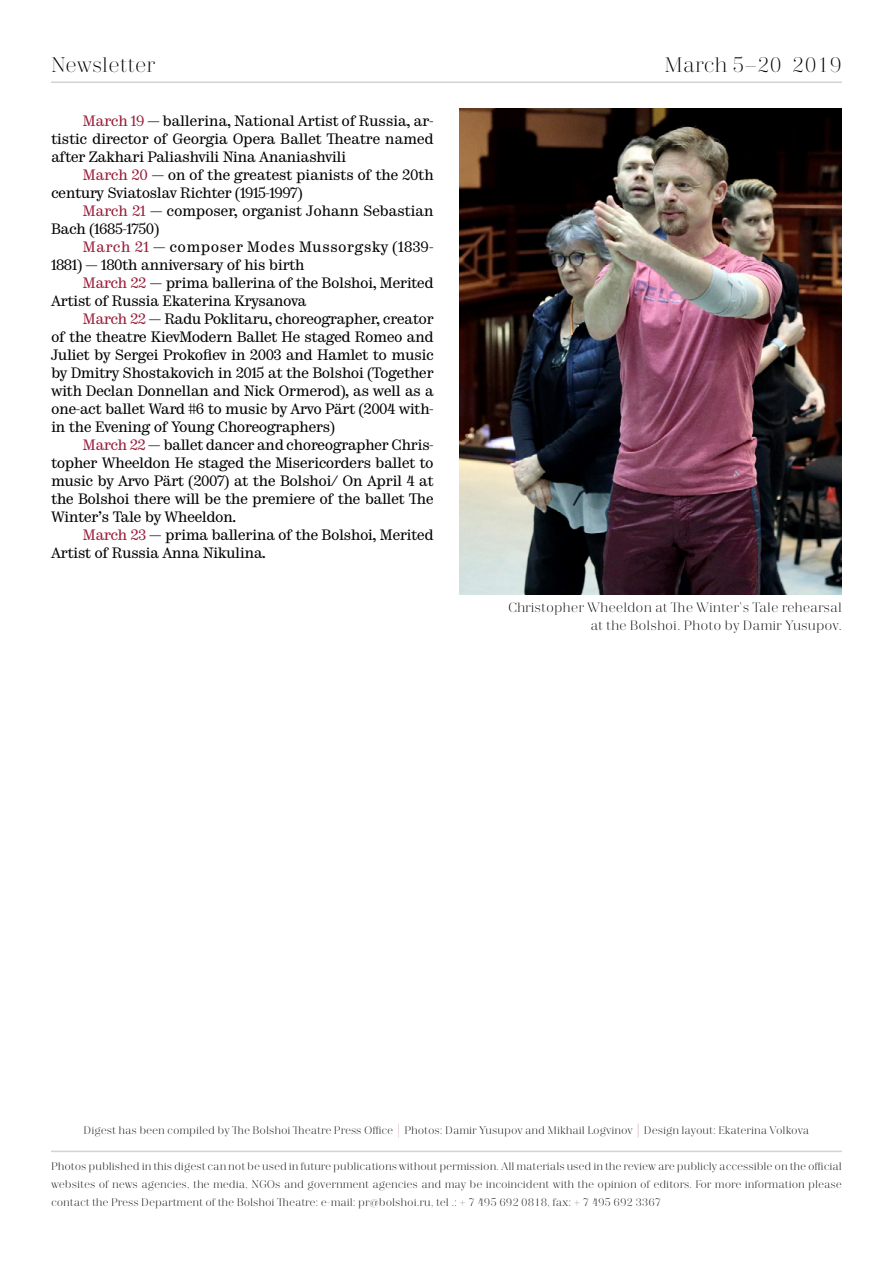
<style>
.page{position:relative;width:893px;height:1263px;background:#fff}
.page>*{position:absolute;margin:0;border:0;box-sizing:border-box;transform-origin:0 0}
.t1{font:300 21px "Trivia Serif";color:#000}
.t2{font:15px/18px "Trivia Serif 10 Demo";letter-spacing:-.035em;color:#000}
.t3{font:15px/18px "Trivia Serif 10 Demo";letter-spacing:.01em;color:#000}
.t4{font:300 13.5px/18px "Trivia Serif";color:#000;text-align:right}
.t5{font:300 10.95px/18px "Trivia Serif";letter-spacing:-.005em;color:#000;text-align:justify}
.s1{color:#981d39}
.s2{font-size:15px;color:#981d39}
</style>
<div class="page">
<hr style="left:51px;top:81px;width:791px;height:2px;background:#d1d3d4">
<img style="left:459px;top:108px;width:383px;height:486px">
<hr style="left:51px;top:1151px;width:791px;height:1px;background:#d1d3d4">
<h1 class="t1" style="left:51px;top:54px;width:106px">Newsletter</h1>
<h1 class="t1" style="left:665px;top:54px;width:179px">March 5–20 2019</h1>
<p class="t2" style="left:51px;top:113px;width:384px;text-align:justify;text-indent:32px"><span class="s1">March 19</span> — ballerina, National Artist of Russia, ar&shy;tistic director of Georgia Opera Ballet Theatre named after Zakhari Paliashvili Nina Ananiashvili</p>
<p class="t2" style="left:51px;top:167px;width:384px;text-indent:32px"><span class="s1">March 20</span> — on of the greatest pianists of the 20th century Sviatoslav Richter (1915-1997)</p>
<p class="t2" style="left:51px;top:203px;width:384px;text-indent:32px"><span class="s1">March 21</span> — composer, organist Johann Sebastian<br>Bach (1685-1750)</p>
<p class="t3" style="left:51px;top:239px;width:384px;text-indent:32px"><span class="s1">March 21</span> — composer Modes Mussorgsky (1839-<br>1881) — 180th anniversary of his birth</p>
<p class="t2" style="left:51px;top:275px;width:384px;text-indent:32px"><span class="s1">March 22</span> — prima ballerina of the Bolshoi, Merited<br>Artist of Russia Ekaterina Krysanova</p>
<p class="t2" style="left:51px;top:311px;width:384px;text-align:justify;text-indent:32px"><span class="s1">March 22</span> — Radu Poklitaru, choreographer, creator of the theatre KievModern Ballet He staged Romeo and Juliet by Sergei Prokofiev in 2003 and Hamlet to music by Dmitry Shostakovich in 2015 at the Bolshoi (Together with Declan Donnellan and Nick Ormerod), as well as a one-act ballet Ward #6 to music by Arvo Pärt (2004 with&shy;in the Evening of Young Choreographers)</p>
<p class="t2" style="left:51px;top:437px;width:384px;text-align:justify;text-indent:32px"><span class="s1">March 22</span> — ballet dancer and choreographer Chris&shy;topher Wheeldon He staged the Мisericorders ballet to music by Arvo Pärt (2007) at the Bolshoi/ On April 4 at the Bolshoi there will be the premiere of the ballet The Winter’s Tale by Wheeldon.</p>
<p class="t2" style="left:51px;top:527px;width:384px;text-indent:32px"><span class="s1">March 23</span> — prima ballerina of the Bolshoi, Merited<br>Artist of Russia Anna Nikulina.</p>
<p class="t4" style="left:508px;top:599px;width:335px">Christopher Wheeldon at The Winter’s Tale rehearsal at the Bolshoi. Photo by Damir Yusupov.</p>
<p class="t5" style="left:84px;top:1122px;width:727px">Digest has been compiled by The Bolshoi Theatre Press Office <span class="s2">|</span> Photos: Damir Yusupov and Mikhail Logvinov <span class="s2">|</span> Design layout: Ekaterina Volkova</p>
<p class="t5" style="left:51px;top:1158px;width:792px">Photos published in this digest can not be used in future publications without permission. All materials used in the review are publicly accessible on the official websites of news agencies, the media, NGOs and government agencies and may be incoincident with the opinion of editors. For more information please contact the Press Department of the Bolshoi Theatre: e-mail: pr@bolshoi.ru, tel .: + 7 495 692 0818, fax: + 7 495 692 3367</p>
</div>
